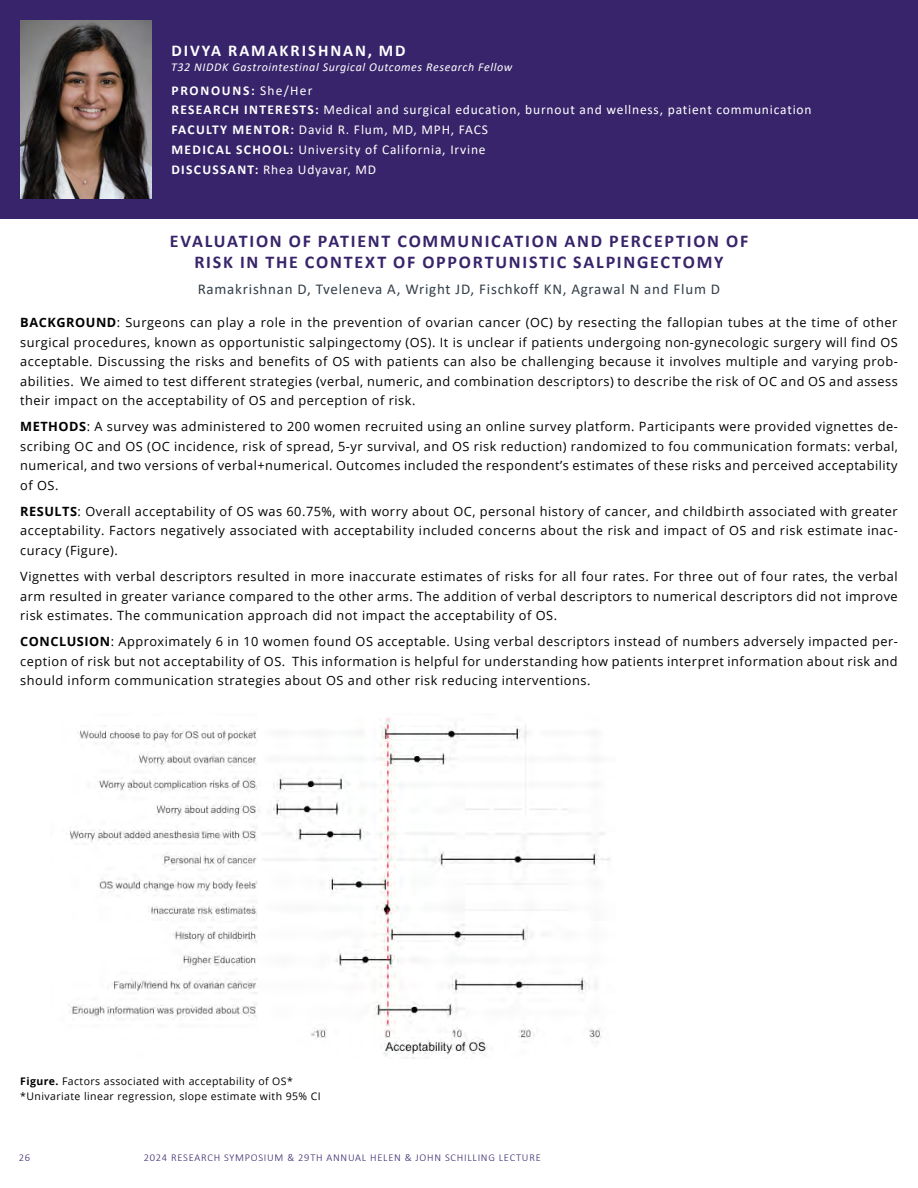
<style>
.page{position:relative;width:918px;height:1188px;background:#fff}
.page>*{position:absolute;margin:0;border:0;box-sizing:border-box;transform-origin:0 0}
.t1{font:700 18px/21px "Calibri";letter-spacing:.1em;color:#37246a;text-align:center}
.t2{font:700 16.5px "Calibri";letter-spacing:.12em;color:#fff}
.t3{font:15px "Calibri";letter-spacing:.05em;color:#333e48}
.t4{font:13.5px/19.8px "Calibri";letter-spacing:.06em;color:#fff}
.t5{font:12.75px/19.5px "Open Sans";letter-spacing:.04em;color:#000;text-align:justify}
.t6{font:italic 12px "Calibri";letter-spacing:.05em;color:#fff}
.t7{font:10.5px/15px "Open Sans";letter-spacing:.04em;color:#000}
.t8{font:300 10.5px "Calibri";letter-spacing:.07em;color:#37246a}
.s1{font-weight:700}
</style>
<div class="page">
<div style="left:0;top:0;width:918px;height:218px;background:#37246a"></div>
<img style="left:20px;top:21px;width:131px;height:177px">
<img style="left:69px;top:717px;width:542px;height:341px">
<p class="t2" style="left:172px;top:38px;width:235px">DIVYA RAMAKRISHNAN, MD</p>
<p class="t6" style="left:171px;top:59px;width:343px">T32 NIDDK Gastrointestinal Surgical Outcomes Research Fellow</p>
<p class="t4" style="left:171px;top:80px;width:642px"><span class="s1">PRONOUNS:</span> She/Her<br><span class="s1">RESEARCH INTERESTS:</span> Medical and surgical education, burnout and wellness, patient communication <span class="s1">FACULTY MENTOR:</span> David R. Flum, MD, MPH, FACS<br><span class="s1">MEDICAL SCHOOL:</span> University of California, Irvine<br><span class="s1">DISCUSSANT:</span> Rhea Udyavar, MD</p>
<h1 class="t1" style="left:170px;top:230px;width:580px">EVALUATION OF PATIENT COMMUNICATION AND PERCEPTION OF<br>RISK IN THE CONTEXT OF OPPORTUNISTIC SALPINGECTOMY</h1>
<p class="t3" style="left:198px;top:279px;width:524px">Ramakrishnan D, Tveleneva A, Wright JD, Fischkoff KN, Agrawal N and Flum D</p>
<p class="t5" style="left:20px;top:312px;width:879px"><span class="s1">BACKGROUND</span>: Surgeons can play a role in the prevention of ovarian cancer (OC) by resecting the fallopian tubes at the time of other surgical procedures, known as opportunistic salpingectomy (OS). It is unclear if patients undergoing non-gynecologic surgery will find OS acceptable. Discussing the risks and benefits of OS with patients can also be challenging because it involves multiple and varying prob&shy;abilities. We aimed to test different strategies (verbal, numeric, and combination descriptors) to describe the risk of OC and OS and assess their impact on the acceptability of OS and perception of risk.</p>
<p class="t5" style="left:20px;top:417px;width:879px"><span class="s1">METHODS</span>: A survey was administered to 200 women recruited using an online survey platform. Participants were provided vignettes de&shy;scribing OC and OS (OC incidence, risk of spread, 5-yr survival, and OS risk reduction) randomized to fou communication formats: verbal, numerical, and two versions of verbal+numerical. Outcomes included the respondent’s estimates of these risks and perceived acceptability of OS.</p>
<p class="t5" style="left:20px;top:501px;width:879px"><span class="s1">RESULTS</span>: Overall acceptability of OS was 60.75%, with worry about OC, personal history of cancer, and childbirth associated with greater acceptability. Factors negatively associated with acceptability included concerns about the risk and impact of OS and risk estimate inac&shy;curacy (Figure).</p>
<p class="t5" style="left:20px;top:567px;width:879px">Vignettes with verbal descriptors resulted in more inaccurate estimates of risks for all four rates. For three out of four rates, the verbal arm resulted in greater variance compared to the other arms. The addition of verbal descriptors to numerical descriptors did not improve risk estimates. The communication approach did not impact the acceptability of OS.</p>
<p class="t5" style="left:20px;top:632px;width:879px"><span class="s1">CONCLUSION</span>: Approximately 6 in 10 women found OS acceptable. Using verbal descriptors instead of numbers adversely impacted per&shy;ception of risk but not acceptability of OS. This information is helpful for understanding how patients interpret information about risk and should inform communication strategies about OS and other risk reducing interventions.</p>
<p class="t7" style="left:20px;top:1074px;width:302px"><span class="s1">Figure.</span> Factors associated with acceptability of OS* *Univariate linear regression, slope estimate with 95% CI</p>
<p class="t8" style="left:19px;top:1151px;width:13px">26</p>
<p class="t8" style="left:144px;top:1151px;width:398px">2024 RESEARCH SYMPOSIUM &amp; 29TH ANNUAL HELEN &amp; JOHN SCHILLING LECTURE</p>
</div>
